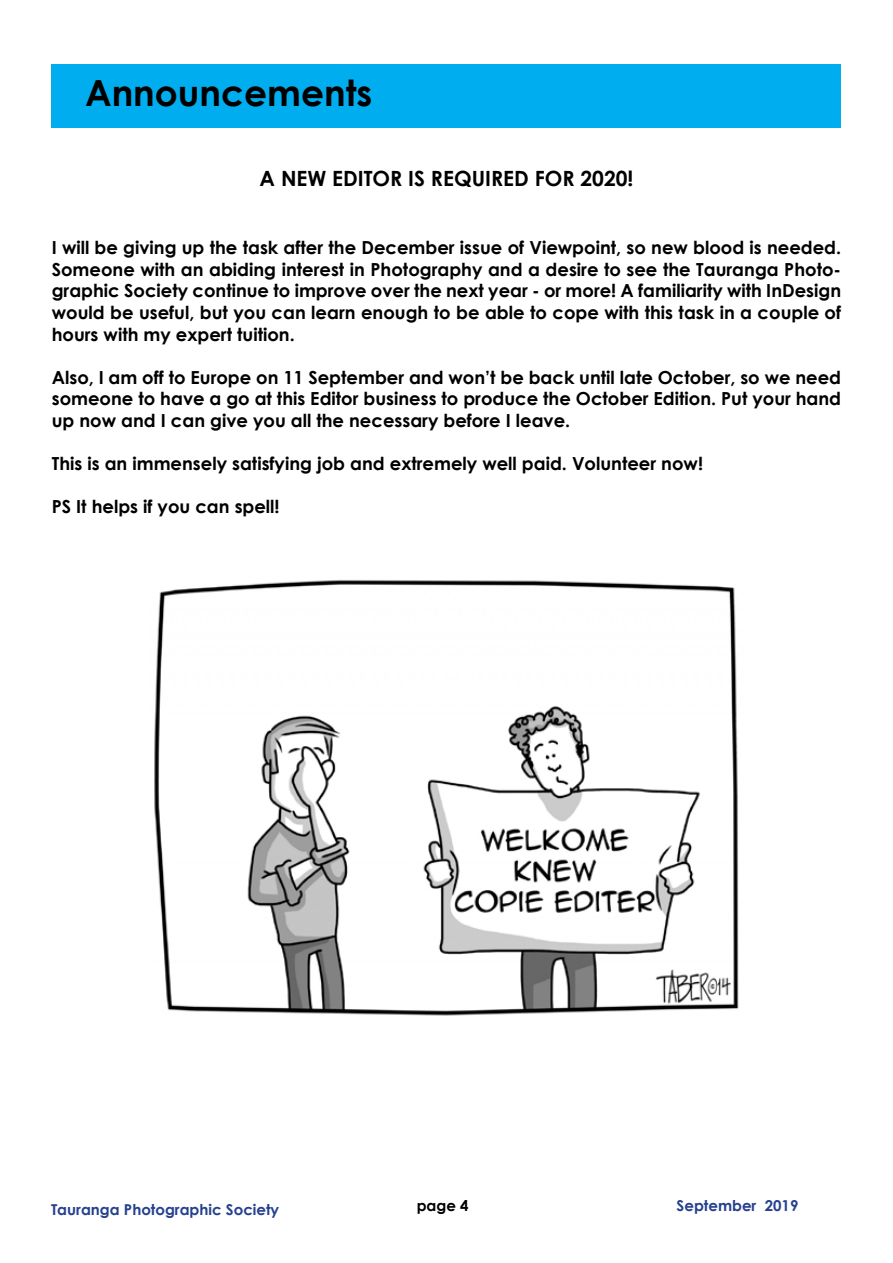
<style>
.page{position:relative;width:893px;height:1263px;background:#fff}
.page>*{position:absolute;margin:0;border:0;box-sizing:border-box;transform-origin:0 0}
.t1{font:700 36px "Century Gothic";color:#000}
.t2{font:700 21px "Century Gothic";color:#000}
.t3{font:700 18px/21.6px "Century Gothic";color:#000;text-align:justify}
.t4{font:700 15px "Century Gothic";color:#25408f}
.t5{font:700 15px "Century Gothic";color:#000}
</style>
<div class="page">
<div style="left:52px;top:65px;width:789px;height:63px;background:#00aeef"></div>
<img style="left:154px;top:580px;width:585px;height:436px">
<h1 class="t1" style="left:85px;top:65px;width:289px">Announcements</h1>
<h1 class="t1" style="left:102px;top:68px;width:471px">Faceptam eos a consed et</h1>
<p class="t2" style="left:260px;top:162px;width:375px">A NEW EDITOR IS REQUIRED FOR 2020!</p>
<p class="t3" style="left:52px;top:236px;width:791px">I will be giving up the task after the December issue of Viewpoint, so new blood is needed.<br>Someone with an abiding interest in Photography and a desire to see the Tauranga Photo&shy;graphic Society continue to improve over the next year - or more! A familiarity with InDesign would be useful, but you can learn enough to be able to cope with this task in a couple of hours with my expert tuition.</p>
<p class="t3" style="left:52px;top:366px;width:791px">Also, I am off to Europe on 11 September and won’t be back until late October, so we need someone to have a go at this Editor business to produce the October Edition. Put your hand up now and I can give you all the necessary before I leave.</p>
<p class="t3" style="left:52px;top:452px;width:653px">This is an immensely satisfying job and extremely well paid. Volunteer now!</p>
<p class="t3" style="left:52px;top:495px;width:229px">PS It helps if you can spell!</p>
<p class="t5" style="left:417px;top:1194px;width:53px">page 4</p>
<p class="t4" style="left:51px;top:1198px;width:230px">Tauranga Photographic Society</p>
<p class="t4" style="left:677px;top:1194px;width:123px">September 2019</p>
</div>
